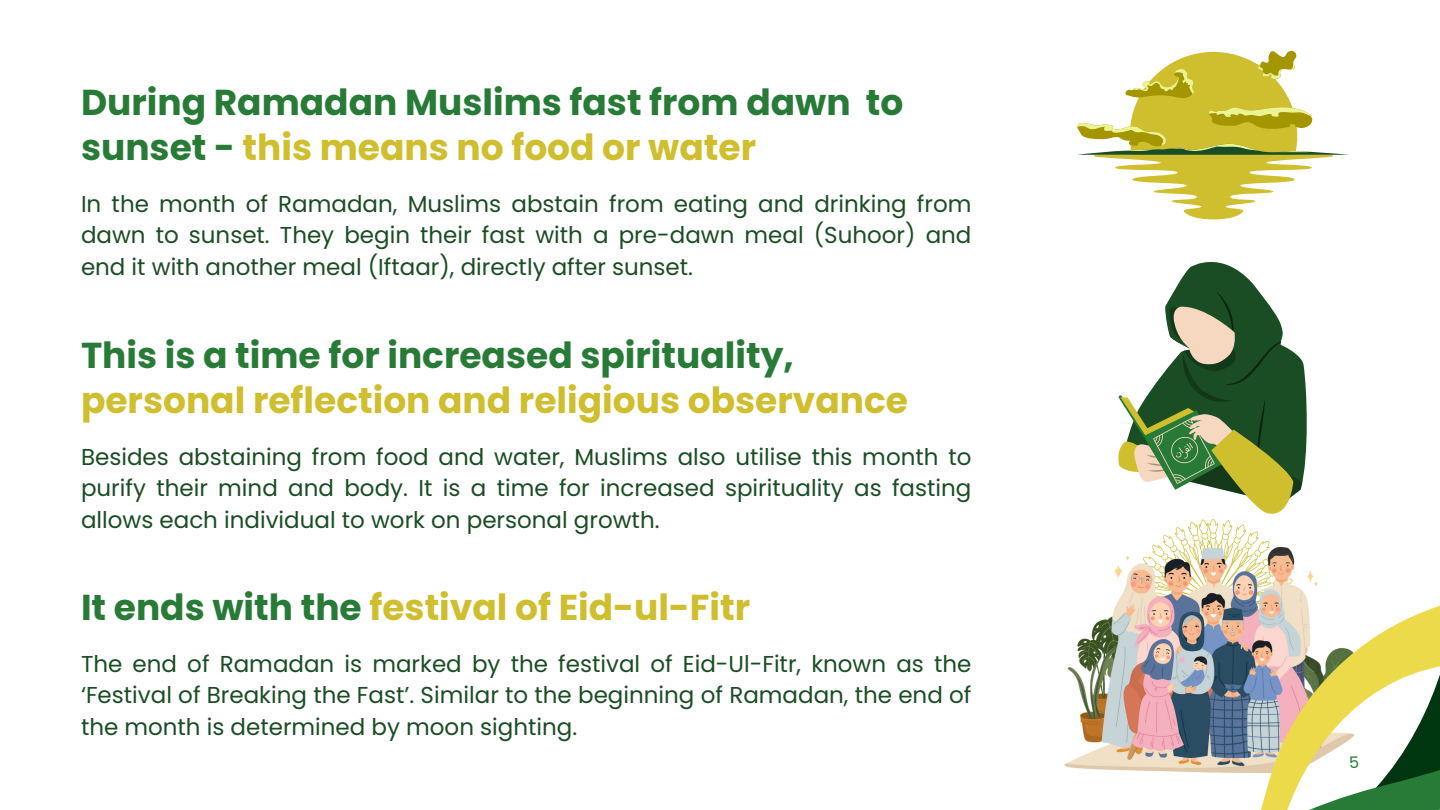
<style>
.page{position:relative;width:1440px;height:810px;background:#fff}
.page>*{position:absolute;margin:0;border:0;box-sizing:border-box;transform-origin:0 0}
.t1{font:700 36px/45.8px "Poppins";color:#cfbe2d}
.t2{font:700 36px/45.8px "Poppins";color:#287b37}
.t3{font:23px/31.5px "Poppins";color:#1a4d23;text-align:justify}
.t4{font:16px "Poppins";color:#287b37}
.s1{color:#cfbe2d}
.s2{color:#287b37}
</style>
<div class="page">
<svg style="left:1064px;top:573px;width:376px;height:237px"></svg>
<svg style="left:1077px;top:50px;width:272px;height:169px"></svg>
<svg style="left:1173px;top:262px;width:87px;height:30px;fill:#1a4d23"></svg>
<svg style="left:1116px;top:292px;width:191px;height:391px"></svg>
<p class="t2" style="left:81px;top:79px;width:824px">During Ramadan Muslims fast from dawn to sunset - <span class="s1">this means no food or water</span></p>
<h1 class="t3" style="left:81px;top:188px;width:892px">In the month of Ramadan, Muslims abstain from eating and drinking from dawn to sunset. They begin their fast with a pre-dawn meal (Suhoor) and end it with another meal (Iftaar), directly after sunset.</h1>
<p class="t1" style="left:81px;top:332px;width:829px"><span class="s2">This is a time for increased spirituality, </span>personal reflection and religious observance</p>
<h1 class="t3" style="left:81px;top:441px;width:892px">Besides abstaining from food and water, Muslims also utilise this month to purify their mind and body. It is a time for increased spirituality as fasting allows each individual to work on personal growth.</h1>
<p class="t1" style="left:81px;top:585px;width:671px"><span class="s2">It ends with the</span> festival of Eid-ul-Fitr</p>
<p class="t3" style="left:81px;top:648px;width:892px">The end of Ramadan is marked by the festival of Eid-Ul-Fitr, known as the ‘Festival of Breaking the Fast’. Similar to the beginning of Ramadan, the end of the month is determined by moon sighting.</p>
<p class="t4" style="left:1349px;top:751px;width:12px">5</p>
</div>
